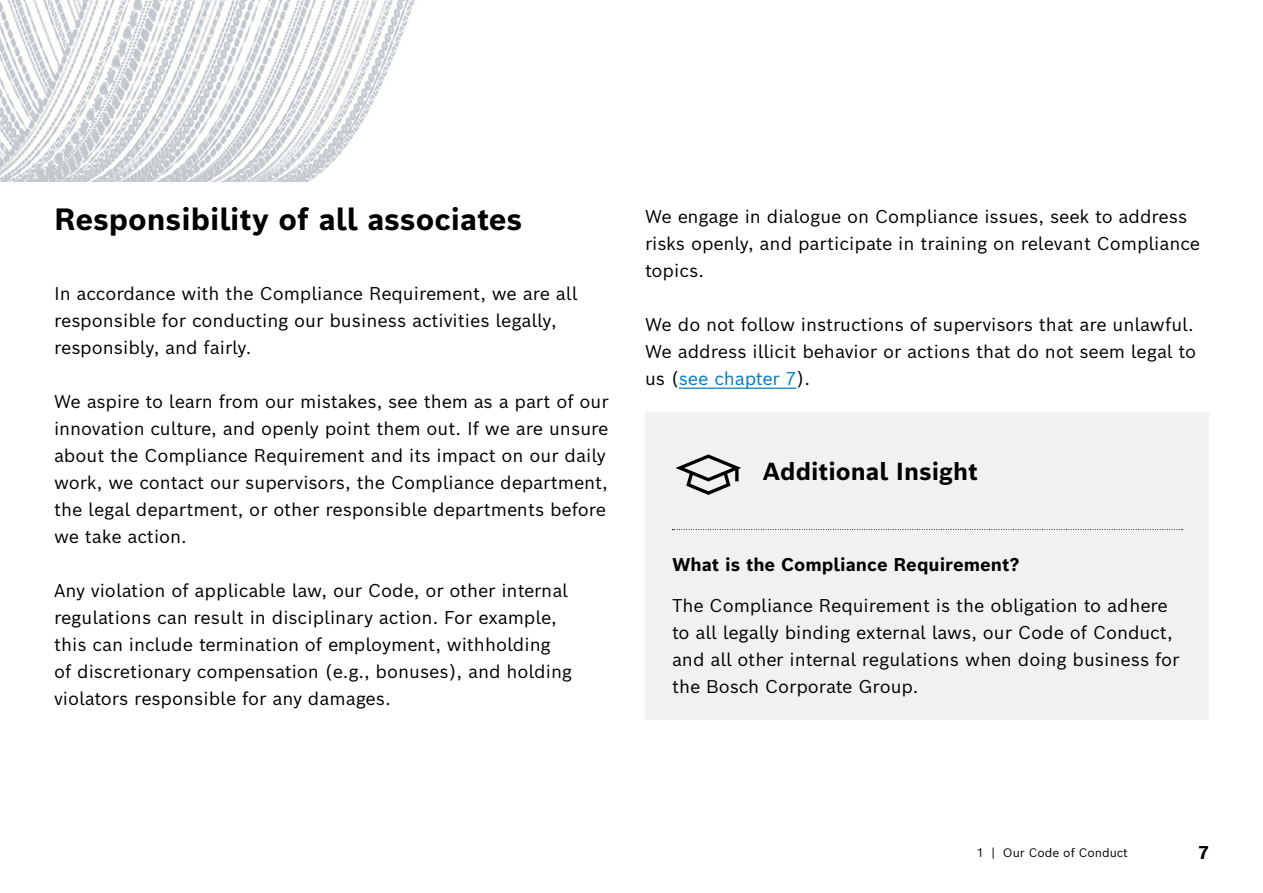
<style>
.page{position:relative;width:1263px;height:893px;background:#fff}
.page>*{position:absolute;margin:0;border:0;box-sizing:border-box;transform-origin:0 0}
.t1{font:700 30px "Bosch Sans";color:#000}
.t2{font:700 24px "Bosch Sans";color:#000}
.t3{font:18px/27px "Bosch Sans";color:#000}
.t4{font:700 18px "Bosch Sans";color:#000}
.t5{font:12px "Bosch Sans";color:#000}
.s1{color:#007bc0}
</style>
<div class="page">
<div style="left:645px;top:530px;width:564px;height:190px;background:#eff1f2"></div>
<div style="left:645px;top:412px;width:564px;height:118px;background:#eff1f2"></div>
<svg style="left:672px;top:529px;width:510px;height:1px"></svg>
<hr style="left:679px;top:388px;width:118px;height:1px;background:#007bc0">
<img style="left:0;top:0;width:415px;height:182px">
<svg style="left:675px;top:454px;width:66px;height:41px"></svg>
<h2 class="t1" style="left:54px;top:194px;width:470px">Responsibility of all associates</h2>
<p class="t3" style="left:54px;top:278px;width:525px">In accordance with the Compliance Requirement, we are all responsible for conducting our business activities legally, responsibly, and fairly.</p>
<p class="t3" style="left:54px;top:386px;width:556px">We aspire to learn from our mistakes, see them as a part of our innovation culture, and openly point them out. If we are unsure about the Compliance Requirement and its impact on our daily work, we contact our supervisors, the Compliance department, the legal department, or other responsible departments before we take action.</p>
<p class="t3" style="left:54px;top:575px;width:515px">Any violation of applicable law, our Code, or other internal</p>
<p class="t3" style="left:54px;top:602px;width:504px">regulations can result in disciplinary action. For example,</p>
<p class="t3" style="left:54px;top:629px;width:519px">this can include termination of employment, withholding of discretionary compensation (e.g., bonuses), and holding violators responsible for any damages.</p>
<p class="t3" style="left:645px;top:202px;width:557px">We engage in dialogue on Compliance issues, seek to address risks openly, and participate in training on relevant Compliance topics.</p>
<p class="t3" style="left:645px;top:310px;width:553px">We do not follow instructions of supervisors that are unlawful.<br>We address illicit behavior or actions that do not seem legal to us (<span class="s1">see chapter 7</span>).</p>
<h2 class="t2" style="left:763px;top:451px;width:217px">Additional Insight</h2>
<h4 class="t4" style="left:672px;top:550px;width:349px">What is the Compliance Requirement?</h4>
<p class="t3" style="left:672px;top:590px;width:509px">The Compliance Requirement is the obligation to adhere to all legally binding external laws, our Code of Conduct, and all other internal regulations when doing business for the Bosch Corporate Group.</p>
<p class="t5" style="left:976px;top:843px;width:153px">1 | Our Code of Conduct</p>
<p class="t4" style="left:1198px;top:837px;width:12px">7</p>
</div>
